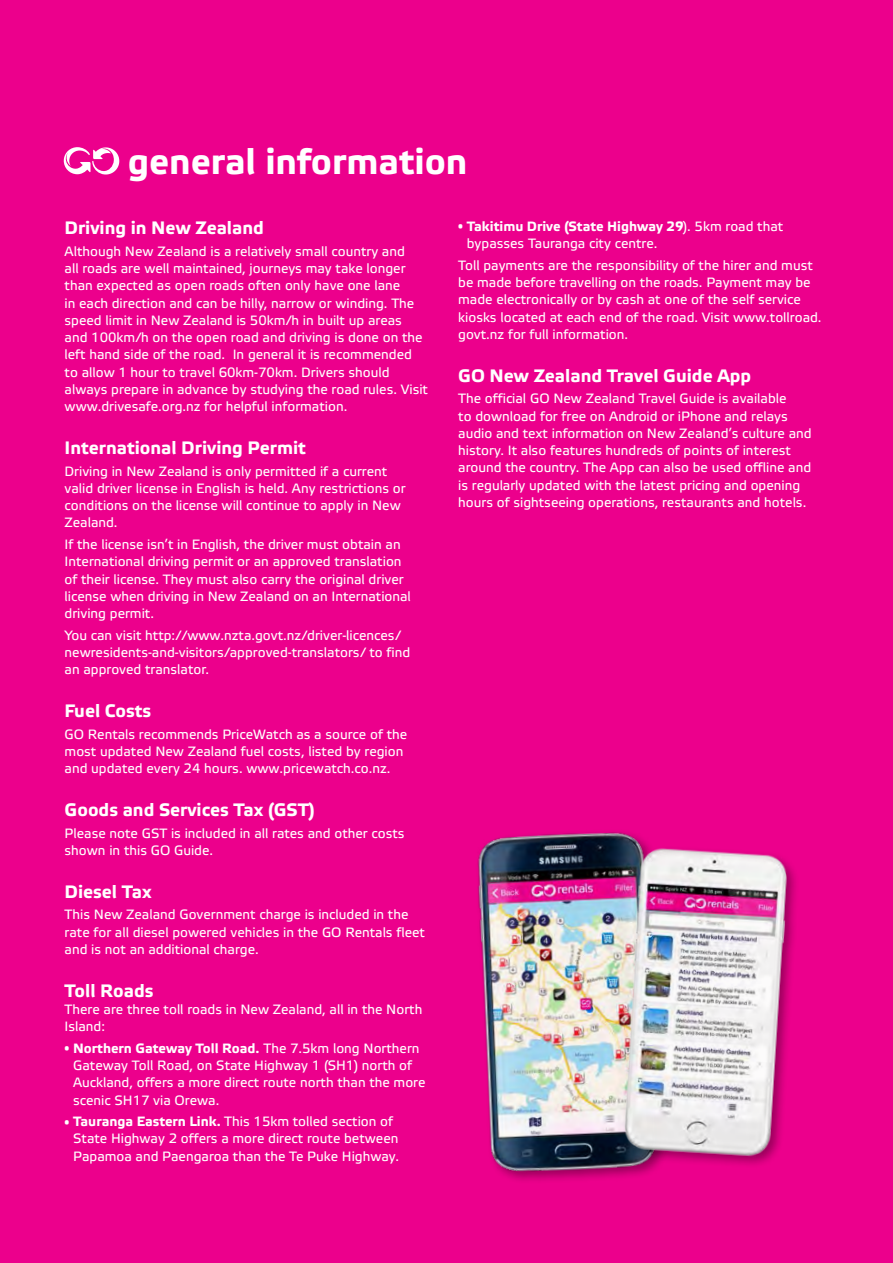
<style>
.page{position:relative;width:893px;height:1263px;background:#ec008c}
.page>*{position:absolute;margin:0;border:0;box-sizing:border-box;transform-origin:0 0}
.t1{font:700 36px "Etelka Text Pro";color:#fff}
.t2{font:700 18px "Etelka Text Pro";color:#fff}
.t3{font:13.5px/17.2px "Etelka Text Pro";color:#fff}
.s1{font-size:8.25px}
.s2{font-weight:700}
</style>
<div class="page">
<svg style="left:64px;top:147px;width:55px;height:28px"></svg>
<img style="left:477px;top:832px;width:178px;height:347px">
<img style="left:614px;top:833px;width:182px;height:331px">
<h1 class="t1" style="left:128px;top:142px;width:341px">general information</h1>
<h2 class="t2" style="left:65px;top:218px;width:201px">Driving in New Zealand</h2>
<p class="t3" style="left:65px;top:243px;width:365px">Although New Zealand is a relatively small country and<br>all roads are well maintained, journeys may take longer than expected as open roads often only have one lane<br>in each direction and can be hilly, narrow or winding. The speed limit in New Zealand is 50km/h in built up areas and 100km/h on the open road and driving is done on the left hand side of the road. In general it is recommended to allow 1 hour to travel 60km-70km. Drivers should always prepare in advance by studying the road rules. Visit www.drivesafe.org.nz for helpful information.</p>
<h2 class="t2" style="left:65px;top:438px;width:243px">International Driving Permit</h2>
<p class="t3" style="left:65px;top:463px;width:343px">Driving in New Zealand is only permitted if a current valid driver license in English is held. Any restrictions or conditions on the license will continue to apply in New Zealand.</p>
<p class="t3" style="left:65px;top:536px;width:348px">If the license isn’t in English, the driver must obtain an International driving permit or an approved translation of their license. They must also carry the original driver license when driving in New Zealand on an International driving permit.</p>
<p class="t3" style="left:65px;top:627px;width:347px">You can visit http://www.nzta.govt.nz/driver-licences/ newresidents-and-visitors/approved-translators/ to find an approved translator.</p>
<h2 class="t2" style="left:65px;top:701px;width:88px">Fuel Costs</h2>
<p class="t3" style="left:65px;top:726px;width:344px">GO Rentals recommends PriceWatch as a source of the most updated New Zealand fuel costs, listed by region and updated every 24 hours. www.pricewatch.co.nz.</p>
<h2 class="t2" style="left:65px;top:800px;width:252px">Goods and Services Tax (GST)</h2>
<p class="t3" style="left:65px;top:825px;width:341px">Please note GST is included in all rates and other costs shown in this GO Guide.</p>
<h2 class="t2" style="left:65px;top:881px;width:88px">Diesel Tax</h2>
<p class="t3" style="left:65px;top:907px;width:362px">This New Zealand Government charge is included in the rate for all diesel powered vehicles in the GO Rentals fleet and is not an additional charge.</p>
<h2 class="t2" style="left:65px;top:980px;width:91px">Toll Roads</h2>
<p class="t3" style="left:65px;top:1001px;width:359px">There are three toll roads in New Zealand, all in the North<br>Island:</p>
<p class="t3" style="left:73px;top:1040px;width:354px;text-indent:-9px"><span class="s1">•</span> <span class="s2">Northern Gateway Toll Road.</span> The 7.5km long Northern Gateway Toll Road, on State Highway 1 (SH1) north of Auckland, offers a more direct route north than the more scenic SH17 via Orewa.</p>
<p class="t3" style="left:73px;top:1114px;width:327px;text-indent:-9px"><span class="s1">•</span> <span class="s2">Tauranga Eastern Link.</span> This 15km tolled section of<br>State Highway 2 offers a more direct route between<br>Papamoa and Paengaroa than the Te Puke Highway.</p>
<p class="t3" style="left:467px;top:218px;width:318px;text-indent:-9px"><span class="s1">•</span> <span class="s2">Takitimu Drive (State Highway 29</span>). 5km road that bypasses Tauranga city centre.</p>
<p class="t3" style="left:458px;top:257px;width:365px">Toll payments are the responsibility of the hirer and must be made before travelling on the roads. Payment may be made electronically or by cash at one of the self service kiosks located at each end of the road. Visit www.tollroad. govt.nz for full information.</p>
<h2 class="t2" style="left:458px;top:365px;width:294px">GO New Zealand Travel Guide App</h2>
<p class="t3" style="left:458px;top:391px;width:355px">The official GO New Zealand Travel Guide is available<br>to download for free on Android or iPhone and relays audio and text information on New Zealand’s culture and history. It also features hundreds of points of interest around the country. The App can also be used offline and is regularly updated with the latest pricing and opening hours of sightseeing operations, restaurants and hotels.</p>
</div>
